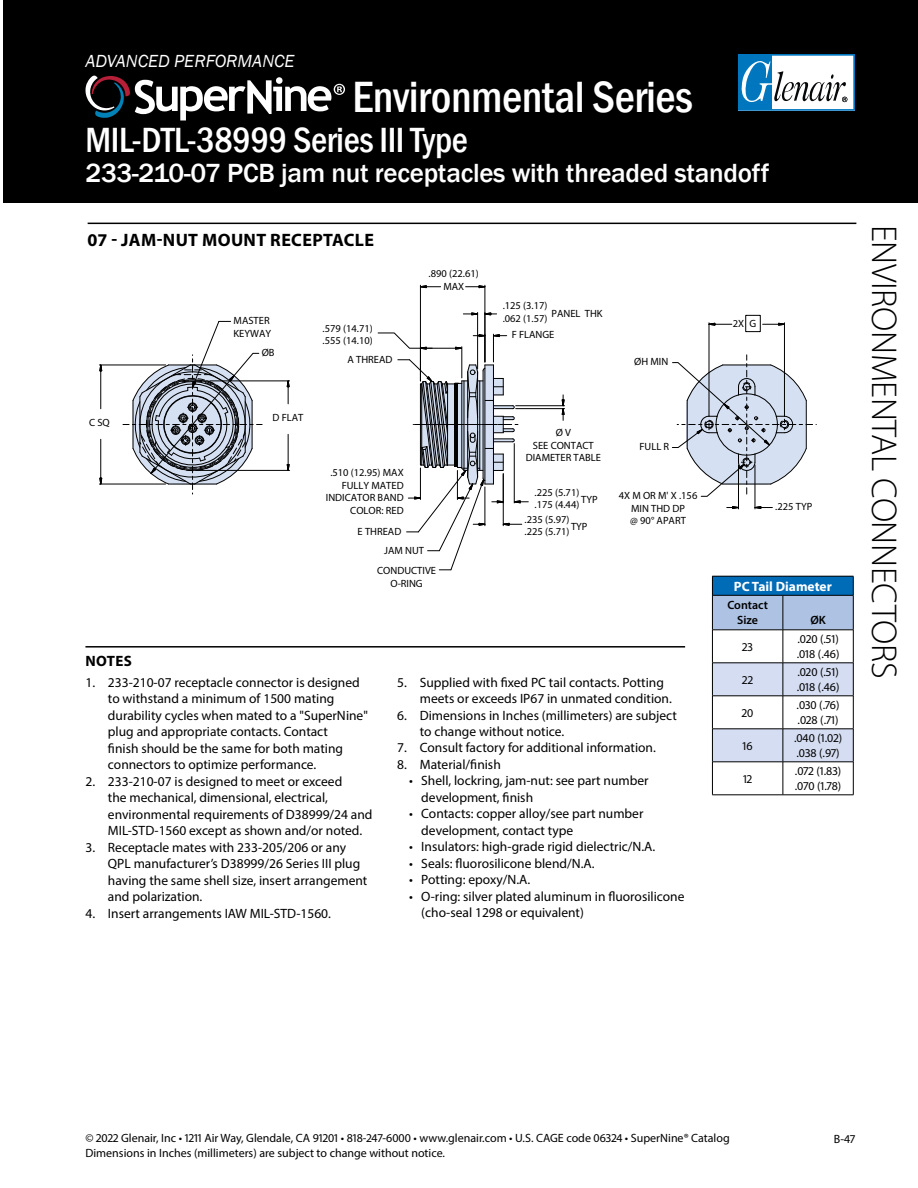
<style>
.page{position:relative;width:918px;height:1188px;background:#fff}
.page>*{position:absolute;margin:0;border:0;box-sizing:border-box;transform-origin:0 0}
.t1{font:500 condensed 45px "Franklin Gothic";letter-spacing:-.01em;color:#fff}
.t2{font:500 condensed 36px "Franklin Gothic";letter-spacing:-.01em;color:#fff}
.t3{font:300 36px "Myriad Pro";letter-spacing:-.01em;color:#000}
.t4{font:500 27px "Franklin Gothic";letter-spacing:-.01em;color:#fff}
.t5{font:700 18px "Myriad Pro";letter-spacing:.02em;color:#000}
.t6{font:italic 18px "Franklin Gothic";color:#fff}
.t7{font:700 15px "Myriad Pro";letter-spacing:.02em;color:#000}
.t8{font:13.5px/16.5px "Myriad Pro";color:#000}
.t9{font:700 13.5px "Myriad Pro";color:#fff}
.t10{font:12px/15px "Myriad Pro";color:#000}
.t11{font:600 12px/15px "Myriad Pro";color:#000;text-align:center}
.t12{font:10.5px/12.6px "Myriad Pro";color:#000}
</style>
<div class="page">
<div style="left:3px;top:0;width:915px;height:202px;background:#000"></div>
<svg style="left:738px;top:54px;width:117px;height:57px;background:#9fc3d9"></svg>
<hr style="left:85px;top:646px;width:600px;height:2px;background:#000">
<hr style="left:712px;top:795px;width:71px;height:1px;background:#000">
<hr style="left:783px;top:795px;width:70px;height:1px;background:#000">
<svg style="left:712px;top:576px;width:142px;height:219px"></svg>
<hr style="left:712px;top:595px;width:71px;height:1px;background:#000">
<hr style="left:712px;top:596px;width:1px;height:34px;background:#000">
<hr style="left:783px;top:595px;width:70px;height:1px;background:#000">
<hr style="left:853px;top:596px;width:1px;height:34px;background:#000">
<hr style="left:712px;top:630px;width:71px;height:1px;background:#000">
<hr style="left:783px;top:630px;width:70px;height:1px;background:#000">
<svg style="left:86px;top:76px;width:259px;height:44px"></svg>
<div style="left:745px;top:315px;width:16px;height:17px;border:1px solid #000"></div>
<hr style="left:738px;top:465px;width:1px;height:44px;background:#000">
<hr style="left:755px;top:465px;width:1px;height:44px;background:#000">
<svg style="left:726px;top:506px;width:47px;height:3px"></svg>
<hr style="left:709px;top:323px;width:1px;height:93px;background:#000">
<hr style="left:784px;top:323px;width:1px;height:93px;background:#000">
<svg style="left:708px;top:322px;width:25px;height:4px"></svg>
<svg style="left:762px;top:322px;width:23px;height:4px"></svg>
<hr style="left:516px;top:405px;width:49px;height:1px;background:#000">
<hr style="left:516px;top:408px;width:49px;height:1px;background:#000">
<svg style="left:561px;top:394px;width:4px;height:27px"></svg>
<hr style="left:477px;top:312px;width:1px;height:57px;background:#000">
<svg style="left:463px;top:312px;width:34px;height:4px"></svg>
<hr style="left:485px;top:285px;width:1px;height:77px;background:#000">
<hr style="left:420px;top:285px;width:1px;height:96px;background:#000">
<svg style="left:465px;top:285px;width:21px;height:4px"></svg>
<svg style="left:419px;top:285px;width:22px;height:4px"></svg>
<hr style="left:210px;top:381px;width:80px;height:1px;background:#000">
<hr style="left:196px;top:470px;width:94px;height:1px;background:#000">
<svg style="left:286px;top:380px;width:4px;height:25px"></svg>
<svg style="left:286px;top:434px;width:4px;height:37px"></svg>
<hr style="left:99px;top:365px;width:67px;height:1px;background:#000">
<hr style="left:99px;top:484px;width:67px;height:1px;background:#000">
<svg style="left:99px;top:364px;width:4px;height:46px"></svg>
<svg style="left:99px;top:439px;width:4px;height:46px"></svg>
<svg style="left:123px;top:320px;width:139px;height:175px"></svg>
<svg style="left:377px;top:332px;width:152px;height:239px"></svg>
<svg style="left:672px;top:355px;width:145px;height:142px"></svg>
<hr style="left:88px;top:223px;width:768px;height:1px;background:#000">
<h3 class="t6" style="left:86px;top:49px;width:211px">ADVANCED PERFORMANCE</h3>
<h1 class="t1" style="left:353px;top:67px;width:342px">Environmental Series</h1>
<h2 class="t2" style="left:86px;top:116px;width:384px">MIL-DTL-38999 Series III Type</h2>
<h3 class="t4" style="left:86px;top:156px;width:685px">233-210-07 PCB jam nut receptacles with threaded standoff</h3>
<h3 class="t5" style="left:88px;top:228px;width:288px">07 - JAM-NUT MOUNT RECEPTACLE</h3>
<p class="t12" style="left:234px;top:314px;width:39px">MASTER<br>KEYWAY</p>
<p class="t12" style="left:323px;top:322px;width:52px">.579 (14.71) .555 (14.10)</p>
<p class="t12" style="left:89px;top:416px;width:22px">C SQ</p>
<p class="t12" style="left:262px;top:346px;width:14px">ØB</p>
<p class="t12" style="left:273px;top:411px;width:32px">D FLAT</p>
<p class="t12" style="left:348px;top:353px;width:46px">A THREAD</p>
<p class="t12" style="left:326px;top:466px;width:79px;text-align:right">.510 (12.95) MAX<br>FULLY MATED<br>INDICATOR BAND<br>COLOR: RED</p>
<p class="t12" style="left:358px;top:525px;width:45px">E THREAD</p>
<p class="t12" style="left:429px;top:267px;width:52px;text-align:center">.890 (22.61)<br>MAX</p>
<p class="t12" style="left:384px;top:544px;width:41px">JAM NUT</p>
<p class="t12" style="left:377px;top:564px;width:60px;text-align:center">CONDUCTIVE<br>O-RING</p>
<p class="t12" style="left:503px;top:299px;width:46px">.125 (3.17) .062 (1.57)</p>
<p class="t12" style="left:551px;top:307px;width:53px">PANEL THK</p>
<p class="t12" style="left:512px;top:328px;width:44px">F FLANGE</p>
<p class="t12" style="left:634px;top:355px;width:36px">ØH MIN</p>
<p class="t12" style="left:733px;top:317px;width:13px">2X</p>
<p class="t12" style="left:749px;top:317px;width:8px">G</p>
<p class="t12" style="left:526px;top:426px;width:77px;text-align:center">Ø V<br>SEE CONTACT<br>DIAMETER TABLE</p>
<p class="t12" style="left:535px;top:486px;width:46px">.225 (5.71) .175 (4.44)</p>
<p class="t12" style="left:581px;top:493px;width:18px">TYP</p>
<p class="t12" style="left:525px;top:513px;width:46px">.235 (5.97) .225 (5.71)</p>
<p class="t12" style="left:571px;top:520px;width:18px">TYP</p>
<p class="t12" style="left:639px;top:440px;width:31px">FULL R</p>
<p class="t12" style="left:619px;top:489px;width:80px;text-align:center">4X M OR M' X .156<br>MIN THD DP<br>@ 90° APART</p>
<p class="t12" style="left:775px;top:500px;width:39px">.225 TYP</p>
<p class="t9" style="left:734px;top:577px;width:100px">PC Tail Diameter</p>
<p class="t11" style="left:727px;top:597px;width:42px">Contact<br>Size</p>
<p class="t11" style="left:810px;top:612px;width:17px">ØK</p>
<p class="t7" style="left:86px;top:651px;width:48px">NOTES</p>
<p class="t8" style="left:108px;top:674px;width:262px;text-indent:-23px">1. 233-210-07 receptacle connector is designed to withstand a minimum of 1500 mating durability cycles when mated to a "SuperNine" plug and appropriate contacts. Contact<br>finish should be the same for both mating connectors to optimize performance.</p>
<p class="t8" style="left:108px;top:773px;width:266px;text-indent:-23px">2. 233-210-07 is designed to meet or exceed<br>the mechanical, dimensional, electrical, environmental requirements of D38999/24 and MIL-STD-1560 except as shown and/or noted.</p>
<p class="t8" style="left:108px;top:839px;width:261px;text-indent:-23px">3. Receptacle mates with 233-205/206 or any QPL manufacturer’s D38999/26 Series III plug having the same shell size, insert arrangement and polarization.</p>
<p class="t8" style="left:85px;top:905px;width:247px">4. Insert arrangements IAW MIL-STD-1560.</p>
<p class="t8" style="left:420px;top:674px;width:254px;text-indent:-23px">5. Supplied with fixed PC tail contacts. Potting meets or exceeds IP67 in unmated condition.</p>
<p class="t8" style="left:420px;top:707px;width:259px;text-indent:-23px">6. Dimensions in Inches (millimeters) are subject to change without notice.</p>
<p class="t8" style="left:397px;top:740px;width:260px">7. Consult factory for additional information.</p>
<p class="t8" style="left:397px;top:756px;width:105px">8. Material/finish</p>
<p class="t8" style="left:421px;top:773px;width:229px;text-indent:-12px">• Shell, lockring, jam-nut: see part number development, finish</p>
<p class="t8" style="left:421px;top:805px;width:224px;text-indent:-12px">• Contacts: copper alloy/see part number development, contact type</p>
<p class="t8" style="left:409px;top:838px;width:248px">• Insulators: high-grade rigid dielectric/N.A.</p>
<p class="t8" style="left:409px;top:855px;width:187px">• Seals: fluorosilicone blend/N.A.</p>
<p class="t8" style="left:409px;top:871px;width:122px">• Potting: epoxy/N.A.</p>
<p class="t8" style="left:421px;top:888px;width:265px;text-indent:-12px">• O-ring: silver plated aluminum in fluorosilicone (cho-seal 1298 or equivalent)</p>
<p class="t10" style="left:742px;top:639px;width:12px">23</p>
<p class="t10" style="left:797px;top:632px;width:44px">.020 (.51) .018 (.46)</p>
<p class="t10" style="left:742px;top:672px;width:12px">22</p>
<p class="t10" style="left:797px;top:665px;width:44px">.020 (.51) .018 (.46)</p>
<p class="t10" style="left:742px;top:705px;width:13px">20</p>
<p class="t10" style="left:797px;top:698px;width:44px">.030 (.76) .028 (.71)</p>
<p class="t10" style="left:743px;top:738px;width:12px">16</p>
<p class="t10" style="left:794px;top:731px;width:50px">.040 (1.02) .038 (.97)</p>
<p class="t10" style="left:743px;top:771px;width:11px">12</p>
<p class="t10" style="left:795px;top:764px;width:48px">.072 (1.83) .070 (1.78)</p>
<h2 class="t3" style="left:906px;top:225px;width:455px;rotate:90deg">ENVIRONMENTAL CONNECTORS</h2>
<p class="t10" style="left:86px;top:1131px;width:646px">© 2022 Glenair, Inc • 1211 Air Way, Glendale, CA 91201 • 818-247-6000 • www.glenair.com • U.S. CAGE code 06324 • SuperNine® Catalog</p>
<p class="t10" style="left:834px;top:1131px;width:23px">B-47</p>
<p class="t10" style="left:86px;top:1146px;width:361px">Dimensions in Inches (millimeters) are subject to change without notice.</p>
</div>
